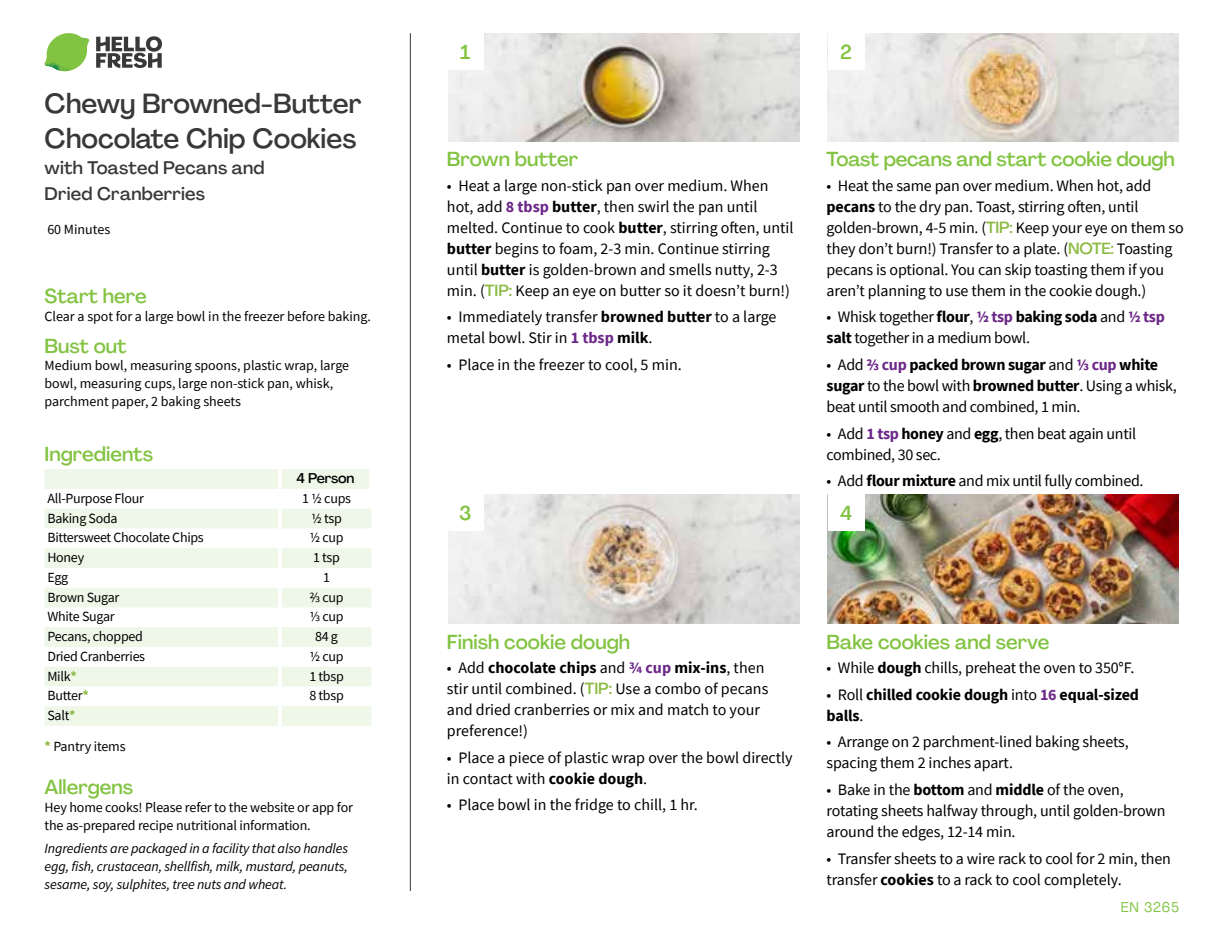
<style>
.page{position:relative;width:1224px;height:936px;background:#fff}
.page>*{position:absolute;margin:0;border:0;box-sizing:border-box;transform-origin:0 0}
.t1{font:500 27.2px/34.6px "Agrandir";color:#383839}
.t2{font:500 20px "Agrandir";color:#82c341}
.t3{font:500 18px/26px "Agrandir";letter-spacing:.01em;color:#383839}
.t4{font:16px/21px "Source Sans Pro";letter-spacing:-.01em;color:#000}
.t5{font:700 16px/21px "Source Sans Pro";letter-spacing:-.01em;color:#000}
.t6{font:14px/18px "Source Sans Pro";letter-spacing:-.01em;color:#000}
.t7{font:italic 14px/18px "Source Sans Pro";letter-spacing:-.01em;color:#000;text-align:justify}
.t8{font:500 14px "Agrandir";letter-spacing:-.01em;color:#000}
.t9{font:14px "Agrandir";letter-spacing:.05em;color:#82c341}
.s1{font-weight:700;color:#8cba42}
.s2{font-weight:700;color:#6c2888}
.s3{font-weight:700}
.s4{font-family:"Agrandir";font-weight:500;color:#8cba42}
.s5{font-weight:400}
.s6{color:#6c2888}
</style>
<div class="page">
<svg style="left:96px;top:36px;width:66px;height:32px"></svg>
<svg style="left:47px;top:33px;width:41px;height:26px"></svg>
<img style="left:69px;top:33px;width:20px;height:17px">
<img style="left:47px;top:48px;width:38px;height:7px">
<img style="left:44px;top:50px;width:40px;height:22px">
<img style="left:68px;top:55px;width:17px;height:16px">
<hr style="left:410px;top:33px;width:1px;height:858px;background:#383839">
<svg style="left:45px;top:469px;width:326px;height:257px;fill:#f0f7e9"></svg>
<hr style="left:278px;top:469px;width:4px;height:20px;background:#fff">
<hr style="left:369px;top:469px;width:4px;height:20px;background:#fff">
<hr style="left:278px;top:489px;width:4px;height:20px;background:#fff">
<hr style="left:278px;top:509px;width:4px;height:19px;background:#fff">
<hr style="left:278px;top:528px;width:4px;height:20px;background:#fff">
<hr style="left:278px;top:548px;width:4px;height:20px;background:#fff">
<hr style="left:278px;top:568px;width:4px;height:20px;background:#fff">
<hr style="left:278px;top:588px;width:4px;height:19px;background:#fff">
<hr style="left:278px;top:607px;width:4px;height:20px;background:#fff">
<hr style="left:278px;top:627px;width:4px;height:20px;background:#fff">
<hr style="left:278px;top:647px;width:4px;height:20px;background:#fff">
<hr style="left:278px;top:667px;width:4px;height:19px;background:#fff">
<hr style="left:278px;top:686px;width:4px;height:20px;background:#fff">
<hr style="left:278px;top:706px;width:4px;height:20px;background:#fff">
<img style="left:448px;top:33px;width:351px;height:108px">
<img style="left:448px;top:495px;width:351px;height:129px">
<img style="left:828px;top:33px;width:351px;height:108px">
<img style="left:828px;top:495px;width:351px;height:129px">
<div style="left:447px;top:33px;width:37px;height:37px;background:#fff"></div>
<div style="left:447px;top:494px;width:37px;height:37px;background:#fff"></div>
<div style="left:828px;top:33px;width:36px;height:37px;background:#fff"></div>
<div style="left:828px;top:494px;width:36px;height:37px;background:#fff"></div>
<h1 class="t1" style="left:45px;top:86px;width:319px">Chewy Browned-Butter<br>Chocolate Chip Cookies</h1>
<p class="t3" style="left:45px;top:155px;width:221px">with Toasted Pecans and<br>Dried Cranberries</p>
<p class="t6" style="left:47px;top:221px;width:64px">60 Minutes</p>
<p class="t2" style="left:45px;top:284px;width:104px">Start here</p>
<p class="t6" style="left:45px;top:308px;width:328px">Clear a spot for a large bowl in the freezer before baking.</p>
<p class="t2" style="left:45px;top:333px;width:84px">Bust out</p>
<p class="t6" style="left:45px;top:357px;width:306px">Medium bowl, measuring spoons, plastic wrap, large bowl, measuring cups, large non-stick pan, whisk, parchment paper, 2 baking sheets</p>
<p class="t2" style="left:45px;top:442px;width:110px">Ingredients</p>
<p class="t8" style="left:297px;top:470px;width:59px">4 Person</p>
<p class="t6" style="left:47px;top:489px;width:98px">All-Purpose Flour</p>
<p class="t6" style="left:302px;top:489px;width:51px">1 1/2 cups</p>
<p class="t6" style="left:47px;top:509px;width:72px">Baking Soda</p>
<p class="t6" style="left:311px;top:509px;width:32px">1/2 tsp</p>
<p class="t6" style="left:47px;top:529px;width:158px">Bittersweet Chocolate Chips</p>
<p class="t6" style="left:309px;top:529px;width:36px">1/2 cup</p>
<p class="t6" style="left:47px;top:548px;width:38px">Honey</p>
<p class="t6" style="left:313px;top:548px;width:28px">1 tsp</p>
<p class="t6" style="left:47px;top:568px;width:22px">Egg</p>
<p class="t6" style="left:323px;top:568px;width:8px">1</p>
<p class="t6" style="left:47px;top:588px;width:73px">Brown Sugar</p>
<p class="t6" style="left:309px;top:588px;width:36px">2/3 cup</p>
<p class="t6" style="left:47px;top:608px;width:69px">White Sugar</p>
<p class="t6" style="left:309px;top:608px;width:36px">1/3 cup</p>
<p class="t6" style="left:47px;top:627px;width:97px">Pecans, chopped</p>
<p class="t6" style="left:315px;top:627px;width:24px">84 g</p>
<p class="t6" style="left:47px;top:647px;width:99px">Dried Cranberries</p>
<p class="t6" style="left:309px;top:647px;width:36px">1/2 cup</p>
<p class="t6" style="left:47px;top:667px;width:31px">Milk<span class="s1">*</span></p>
<p class="t6" style="left:309px;top:667px;width:36px">1 tbsp</p>
<p class="t6" style="left:47px;top:687px;width:43px">Butter<span class="s1">*</span></p>
<p class="t6" style="left:309px;top:687px;width:36px">8 tbsp</p>
<p class="t6" style="left:45px;top:700px;width:82px;line-height:30.4px">Salt<span class="s1">*<br>*</span> Pantry items</p>
<p class="t2" style="left:45px;top:775px;width:90px">Allergens</p>
<p class="t6" style="left:45px;top:798px;width:310px">Hey home cooks! Please refer to the website or app for the as-prepared recipe nutritional information.</p>
<p class="t7" style="left:45px;top:840px;width:305px">Ingredients are packaged in a facility that also handles egg, fish, crustacean, shellfish, milk, mustard, peanuts, sesame, soy, sulphites, tree nuts and wheat.</p>
<p class="t2" style="left:460px;top:40px;width:12px">1</p>
<p class="t2" style="left:840px;top:40px;width:13px">2</p>
<p class="t2" style="left:447px;top:147px;width:133px">Brown butter</p>
<p class="t4" style="left:447px;top:175px;width:348px">• Heat a large non-stick pan over medium. When hot, add <span class="s2">8 tbsp</span> <span class="s3">butter</span>, then swirl the pan until melted. Continue to cook <span class="s3">butter</span>, stirring often, until <span class="s3">butter</span> begins to foam, 2-3 min. Continue stirring until <span class="s3">butter</span> is golden-brown and smells nutty, 2-3 min. (<span class="s4">TIP:</span> Keep an eye on butter so it doesn’t burn!)</p>
<p class="t4" style="left:447px;top:306px;width:331px">• Immediately transfer <span class="s3">browned butter</span> to a large metal bowl. Stir in <span class="s2">1 tbsp</span> <span class="s3">milk</span>.</p>
<p class="t4" style="left:447px;top:354px;width:236px">• Place in the freezer to cool, 5 min.</p>
<p class="t2" style="left:459px;top:500px;width:14px">3</p>
<p class="t2" style="left:827px;top:147px;width:350px">Toast pecans and start cookie dough</p>
<p class="t4" style="left:827px;top:175px;width:359px">• Heat the same pan over medium. When hot, add <span class="s3">pecans</span> to the dry pan. Toast, stirring often, until golden-brown, 4-5 min. (<span class="s4">TIP:</span> Keep your eye on them so they don’t burn!) Transfer to a plate. (<span class="s4">NOTE:</span> Toasting pecans is optional. You can skip toasting them if you aren’t planning to use them in the cookie dough.)</p>
<p class="t4" style="left:827px;top:306px;width:340px">• Whisk together <span class="s3">flour</span>, <span class="s2">1/2 tsp</span> <span class="s3">baking soda</span> and <span class="s2">1/2 tsp </span><span class="s3">salt</span> together in a medium bowl.</p>
<p class="t4" style="left:827px;top:354px;width:352px">• Add <span class="s2">2/3 cup</span> <span class="s3">packed brown sugar</span> and <span class="s2">1/3 cup</span> <span class="s3">white sugar</span> to the bowl with <span class="s3">browned butter</span>. Using a whisk, beat until smooth and combined, 1 min.</p>
<p class="t4" style="left:827px;top:423px;width:311px">• Add <span class="s2">1 tsp</span> <span class="s3">honey</span> and <span class="s3">egg</span>, then beat again until combined, 30 sec.</p>
<p class="t4" style="left:827px;top:470px;width:318px">• Add <span class="s3">flour mixture</span> and mix until fully combined.</p>
<p class="t2" style="left:840px;top:500px;width:14px">4</p>
<p class="t2" style="left:447px;top:629px;width:185px">Finish cookie dough</p>
<p class="t4" style="left:447px;top:657px;width:323px">• Add <span class="s3">chocolate chips</span> and <span class="s2">3/4 cup</span> <span class="s3">mix-ins</span>, then stir until combined. (<span class="s4">TIP:</span> Use a combo of pecans and dried cranberries or mix and match to your preference!)</p>
<p class="t4" style="left:447px;top:747px;width:347px">• Place a piece of plastic wrap over the bowl directly in contact with <span class="s3">cookie dough</span>.</p>
<p class="t4" style="left:447px;top:794px;width:252px">• Place bowl in the fridge to chill, 1 hr.</p>
<p class="t2" style="left:827px;top:629px;width:224px">Bake cookies and serve</p>
<p class="t4" style="left:827px;top:657px;width:309px">• While <span class="s3">dough</span> chills, preheat the oven to 350°F.</p>
<p class="t5" style="left:827px;top:684px;width:314px"><span class="s5">• Roll</span> chilled cookie dough <span class="s5">into</span> <span class="s6">16</span> equal-sized balls<span class="s5">.</span></p>
<p class="t4" style="left:827px;top:731px;width:304px">• Arrange on 2 parchment-lined baking sheets, spacing them 2 inches apart.</p>
<p class="t4" style="left:827px;top:779px;width:341px">• Bake in the <span class="s3">bottom</span> and <span class="s3">middle</span> of the oven, rotating sheets halfway through, until golden-brown around the edges, 12-14 min.</p>
<p class="t4" style="left:827px;top:848px;width:346px">• Transfer sheets to a wire rack to cool for 2 min, then transfer <span class="s3">cookies</span> to a rack to cool completely.</p>
<p class="t9" style="left:1121px;top:898px;width:60px">EN 3265</p>
</div>
